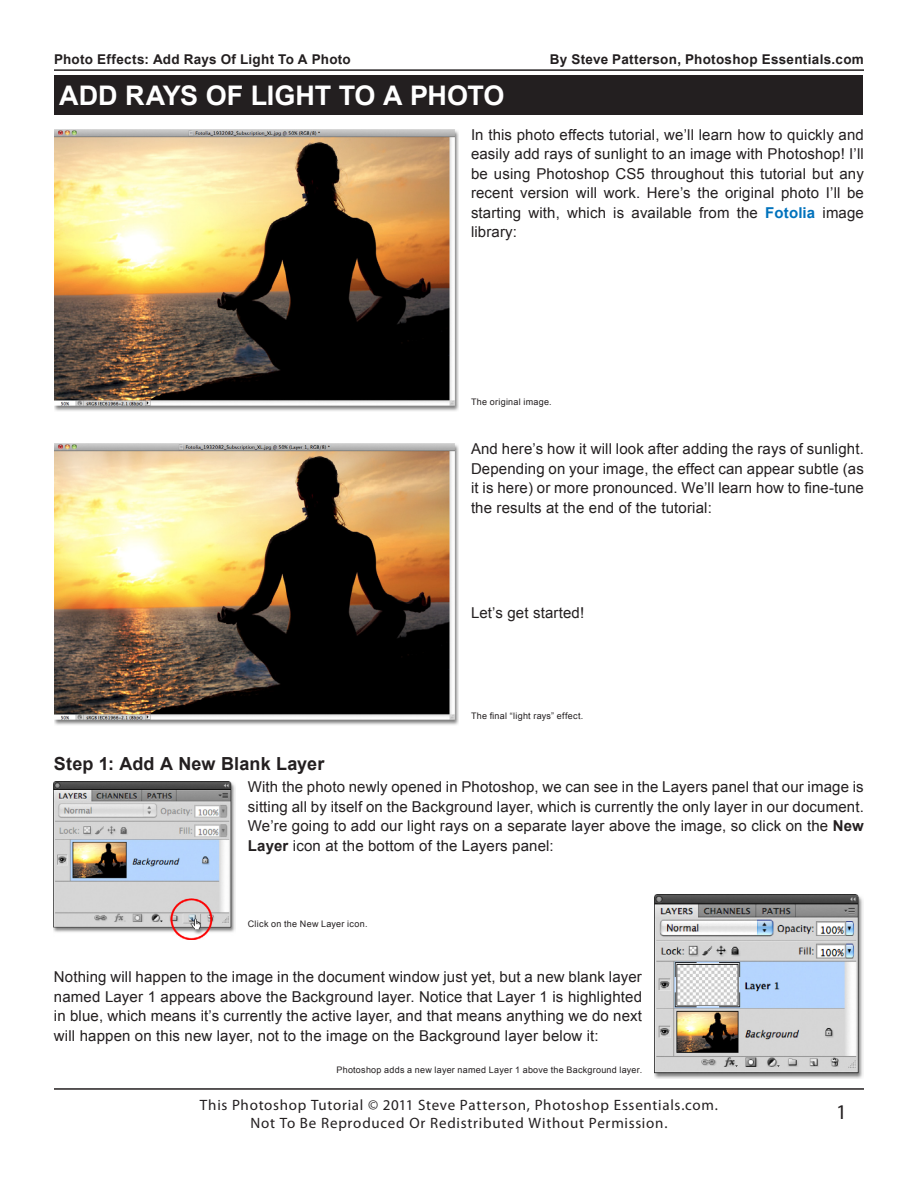
<style>
.page{position:relative;width:918px;height:1188px;background:#fff}
.page>*{position:absolute;margin:0;border:0;box-sizing:border-box;transform-origin:0 0}
.t1{font:700 27px "Arial";color:#fff}
.t2{font:21px "Myriad Pro";color:#231f20}
.t3{font:700 18px "Arial";letter-spacing:.01em;color:#231f20}
.t4{font:15px/19.5px "Arial";letter-spacing:.01em;color:#231f20;text-align:justify}
.t5{font:15px/18px "Myriad Pro";letter-spacing:.05em;color:#231f20;text-align:center}
.t6{font:700 13.5px "Arial";letter-spacing:.02em;color:#231f20}
.t7{font:9px "Arial";letter-spacing:.03em;color:#231f20}
.s1{font-weight:700;color:#0072bc}
.s2{font-weight:700}
</style>
<div class="page">
<hr style="left:54px;top:1088px;width:810px;height:2px;background:#231f20">
<hr style="left:54px;top:69px;width:810px;height:2px;background:#231f20">
<img style="left:54px;top:129px;width:405px;height:282px">
<img style="left:54px;top:443px;width:405px;height:282px">
<img style="left:54px;top:781px;width:182px;height:159px">
<img style="left:654px;top:894px;width:209px;height:185px">
<div style="left:55px;top:75px;width:808px;height:40px;background:#231f20"></div>
<p class="t6" style="left:54px;top:50px;width:298px">Photo Effects: Add Rays Of Light To A Photo</p>
<p class="t6" style="left:550px;top:50px;width:316px">By Steve Patterson, Photoshop Essentials.com</p>
<h1 class="t1" style="left:59px;top:78px;width:408px">Add Rays Of Light To A Photo</h1>
<p class="t4" style="left:471px;top:125px;width:394px">In this photo effects tutorial, we’ll learn how to quickly and easily add rays of sunlight to an image with Photoshop! I’ll be using Photoshop CS5 throughout this tutorial but any recent version will work. Here’s the original photo I’ll be starting with, which is available from the <span class="s1">Fotolia</span> image library:</p>
<p class="t7" style="left:471px;top:395px;width:82px">The original image.</p>
<p class="t4" style="left:471px;top:439px;width:394px">And here’s how it will look after adding the rays of sunlight.<br>Depending on your image, the effect can appear subtle (as it is here) or more pronounced. We’ll learn how to fine-tune the results at the end of the tutorial:</p>
<p class="t4" style="left:471px;top:603px;width:115px">Let’s get started!</p>
<p class="t3" style="left:54px;top:752px;width:272px">Step 1: Add A New Blank Layer</p>
<p class="t7" style="left:471px;top:710px;width:114px">The final “light rays” effect.</p>
<p class="t4" style="left:248px;top:777px;width:618px">With the photo newly opened in Photoshop, we can see in the Layers panel that our image is sitting all by itself on the Background layer, which is currently the only layer in our document.<br>We’re going to add our light rays on a separate layer above the image, so click on the <span class="s2">New Layer</span> icon at the bottom of the Layers panel:</p>
<p class="t7" style="left:248px;top:918px;width:121px">Click on the New Layer icon.</p>
<p class="t4" style="left:54px;top:968px;width:590px">Nothing will happen to the image in the document window just yet, but a new blank layer named Layer 1 appears above the Background layer. Notice that Layer 1 is highlighted in blue, which means it’s currently the active layer, and that means anything we do next will happen on this new layer, not to the image on the Background layer below it:</p>
<p class="t7" style="left:337px;top:1064px;width:307px">Photoshop adds a new layer named Layer 1 above the Background layer.</p>
<p class="t5" style="left:200px;top:1096px;width:519px">This Photoshop Tutorial © 2011 Steve Patterson, Photoshop Essentials.com.<br>Not To Be Reproduced Or Redistributed Without Permission.</p>
<h2 class="t2" style="left:836px;top:1099px;width:12px">1</h2>
</div>
